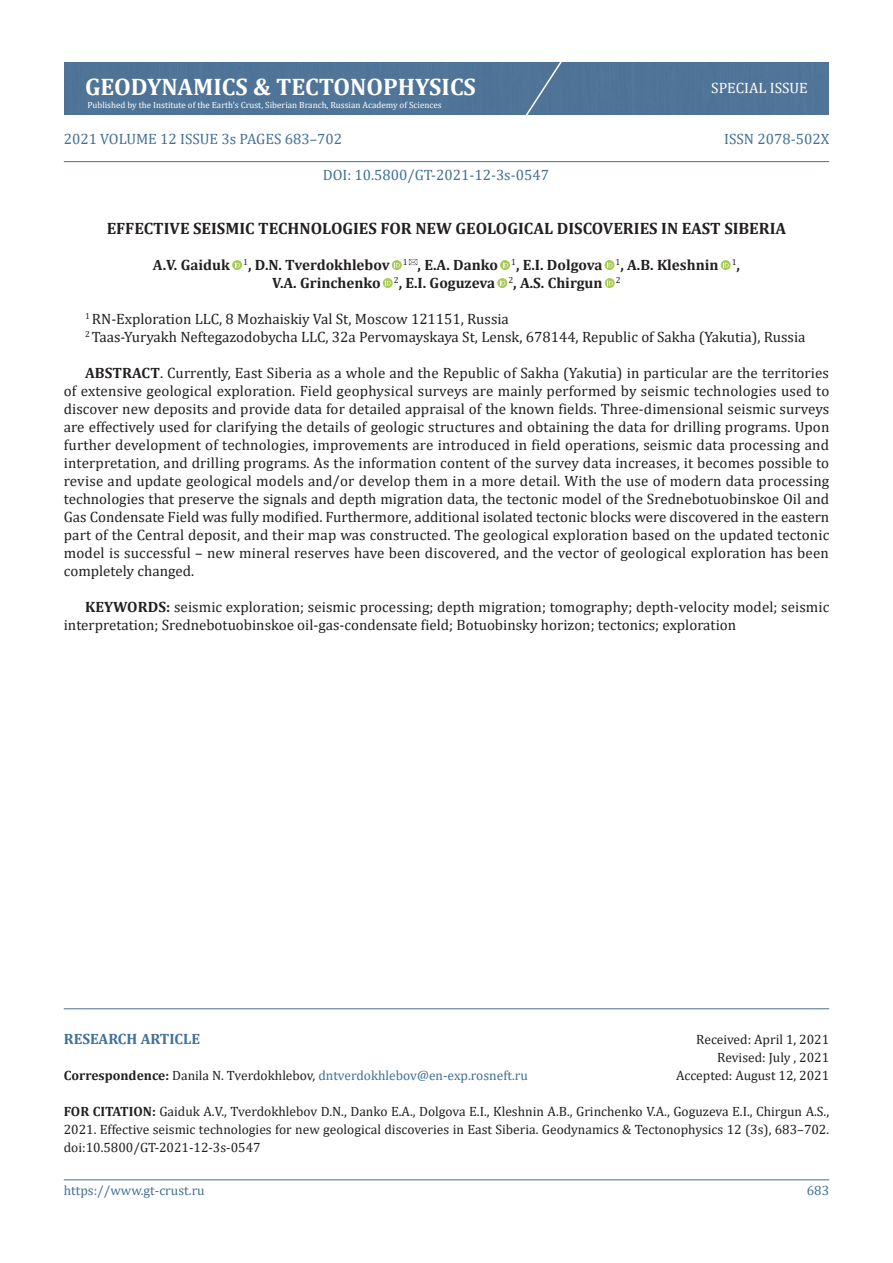
<style>
.page{position:relative;width:893px;height:1263px;background:#fff}
.page>*{position:absolute;margin:0;border:0;box-sizing:border-box;transform-origin:0 0}
.t1{font:700 24px "Cambria";color:#fff}
.t2{font:700 16.5px "Cambria";color:#231f20}
.t3{font:15px/18px "Cambria";color:#231f20}
.t4{font:700 15px/18px "Cambria";color:#231f20;text-align:center}
.t5{font:15px "Cambria";color:#427098}
.t6{font:700 15px "Cambria";color:#427098}
.t7{font:15px "Cambria";color:#fff}
.t8{font:13.5px/18px "Cambria";color:#231f20;text-align:right}
.t9{font:13.5px "Cambria";color:#427098}
.t10{font:9px "Cambria";color:#fff}
.s1{font-weight:700}
.s2{font-weight:700;color:#231f20}
.s3{color:#231f20}
</style>
<div class="page">
<hr style="left:64px;top:161px;width:765px;height:1px;background:#427098">
<div style="left:64px;top:62px;width:765px;height:53px;background:#507497"></div>
<div style="left:522px;top:62px;width:44px;height:53px;background:#507497"></div>
<hr style="left:64px;top:1179px;width:765px;height:1px;background:#427098">
<hr style="left:64px;top:1008px;width:765px;height:1px;background:#427098">
<svg style="left:409px;top:259px;width:9px;height:7px"></svg>
<svg style="left:392px;top:260px;width:10px;height:10px"></svg>
<svg style="left:395px;top:262px;width:5px;height:5px"></svg>
<svg style="left:232px;top:260px;width:10px;height:10px"></svg>
<svg style="left:235px;top:262px;width:5px;height:5px"></svg>
<svg style="left:383px;top:278px;width:10px;height:10px"></svg>
<svg style="left:385px;top:280px;width:6px;height:5px"></svg>
<svg style="left:497px;top:278px;width:10px;height:10px"></svg>
<svg style="left:500px;top:280px;width:5px;height:5px"></svg>
<svg style="left:500px;top:260px;width:10px;height:10px"></svg>
<svg style="left:503px;top:262px;width:5px;height:5px"></svg>
<svg style="left:605px;top:260px;width:9px;height:10px"></svg>
<svg style="left:607px;top:262px;width:5px;height:5px"></svg>
<svg style="left:605px;top:278px;width:10px;height:10px"></svg>
<svg style="left:607px;top:280px;width:6px;height:5px"></svg>
<svg style="left:721px;top:260px;width:10px;height:10px"></svg>
<svg style="left:723px;top:262px;width:6px;height:5px"></svg>
<h1 class="t1" style="left:85px;top:70px;width:392px">GEODYNAMICS &amp; TECTONOPHYSICS</h1>
<p class="t7" style="left:711px;top:79px;width:98px">SPECIAL ISSUE</p>
<p class="t10" style="left:87px;top:100px;width:356px">Published by the Institute of the Earth’s Crust, Siberian Branch, Russian Academy of Sciences</p>
<p class="t5" style="left:64px;top:130px;width:280px">2021 VOLUME 12 ISSUE 3s PAGES 683–702</p>
<p class="t5" style="left:323px;top:166px;width:228px">DOI: 10.5800/GT-2021-12-3s-0547</p>
<p class="t5" style="left:724px;top:130px;width:106px">ISSN 2078-502X</p>
<p class="t2" style="left:107px;top:217px;width:681px">EFFECTIVE SEISMIC TECHNOLOGIES FOR NEW GEOLOGICAL DISCOVERIES IN EAST SIBERIA</p>
<p class="t4" style="left:153px;top:255px;width:589px">A.V. Gaiduk <sup>1</sup>, D.N. Tverdokhlebov <sup>1</sup> , E.A. Danko <sup>1</sup>, E.I. Dolgova <sup>1</sup>, A.B. Kleshnin <sup>1</sup>,<br>V.A. Grinchenko <sup>2</sup>, E.I. Goguzeva <sup>2</sup>, A.S. Chirgun <sup>2</sup></p>
<p class="t3" style="left:85px;top:310px;width:722px"><sup>1</sup> RN-Exploration LLC, 8 Mozhaiskiy Val St, Moscow 121151, Russia<br><sup>2</sup> Taas-Yuryakh Neftegazodobycha LLC, 32a Pervomayskaya St, Lensk, 678144, Republic of Sakha (Yakutia), Russia</p>
<p class="t3" style="left:64px;top:364px;width:767px;text-align:justify;text-indent:21px"><span class="s1">ABSTRACT</span>. Currently, East Siberia as a whole and the Republic of Sakha (Yakutia) in particular are the territories of extensive geological exploration. Field geophysical surveys are mainly performed by seismic technologies used to discover new deposits and provide data for detailed appraisal of the known fields. Three-dimensional seismic surveys are effectively used for clarifying the details of geologic structures and obtaining the data for drilling programs. Upon further development of technologies, improvements are introduced in field operations, seismic data processing and interpretation, and drilling programs. As the information content of the survey data increases, it becomes possible to revise and update geological models and/or develop them in a more detail. With the use of modern data processing technologies that preserve the signals and depth migration data, the tectonic model of the Srednebotuobinskoe Oil and Gas Condensate Field was fully modified. Furthermore, additional isolated tectonic blocks were discovered in the eastern part of the Central deposit, and their map was constructed. The geological exploration based on the updated tectonic model is successful – new mineral reserves have been discovered, and the vector of geological exploration has been completely changed.</p>
<p class="t3" style="left:64px;top:598px;width:767px;text-indent:21px"><span class="s1">KEYWORDS:</span> seismic exploration; seismic processing; depth migration; tomography; depth-velocity model; seismic interpretation; Srednebotuobinskoe oil-gas-condensate field; Botuobinsky horizon; tectonics; exploration</p>
<p class="t6" style="left:64px;top:1028px;width:138px">RESEARCH ARTICLE</p>
<p class="t8" style="left:696px;top:1030px;width:134px">Received: April 1, 2021<br>Revised: July , 2021</p>
<p class="t9" style="left:64px;top:1067px;width:466px"><span class="s2">Correspondence:</span> <span class="s3">Danila N. Tverdokhlebov,</span> dntverdokhlebov@en-exp.rosneft.ru</p>
<p class="t8" style="left:676px;top:1066px;width:155px">Accepted: August 12, 2021</p>
<p class="t8" style="left:64px;top:1102px;width:767px;text-align:justify"><span class="s1">FOR CITATION:</span> Gaiduk A.V., Tverdokhlebov D.N., Danko E.A., Dolgova E.I., Kleshnin A.B., Grinchenko V.A., Goguzeva E.I., Chirgun A.S., 2021. Effective seismic technologies for new geological discoveries in East Siberia. Geodynamics &amp; Tectonophysics 12 (3s), 683–702. doi:10.5800/GT-2021-12-3s-0547</p>
<p class="t9" style="left:64px;top:1183px;width:142px">https://www.gt-crust.ru</p>
<p class="t9" style="left:807px;top:1183px;width:24px">683</p>
</div>
